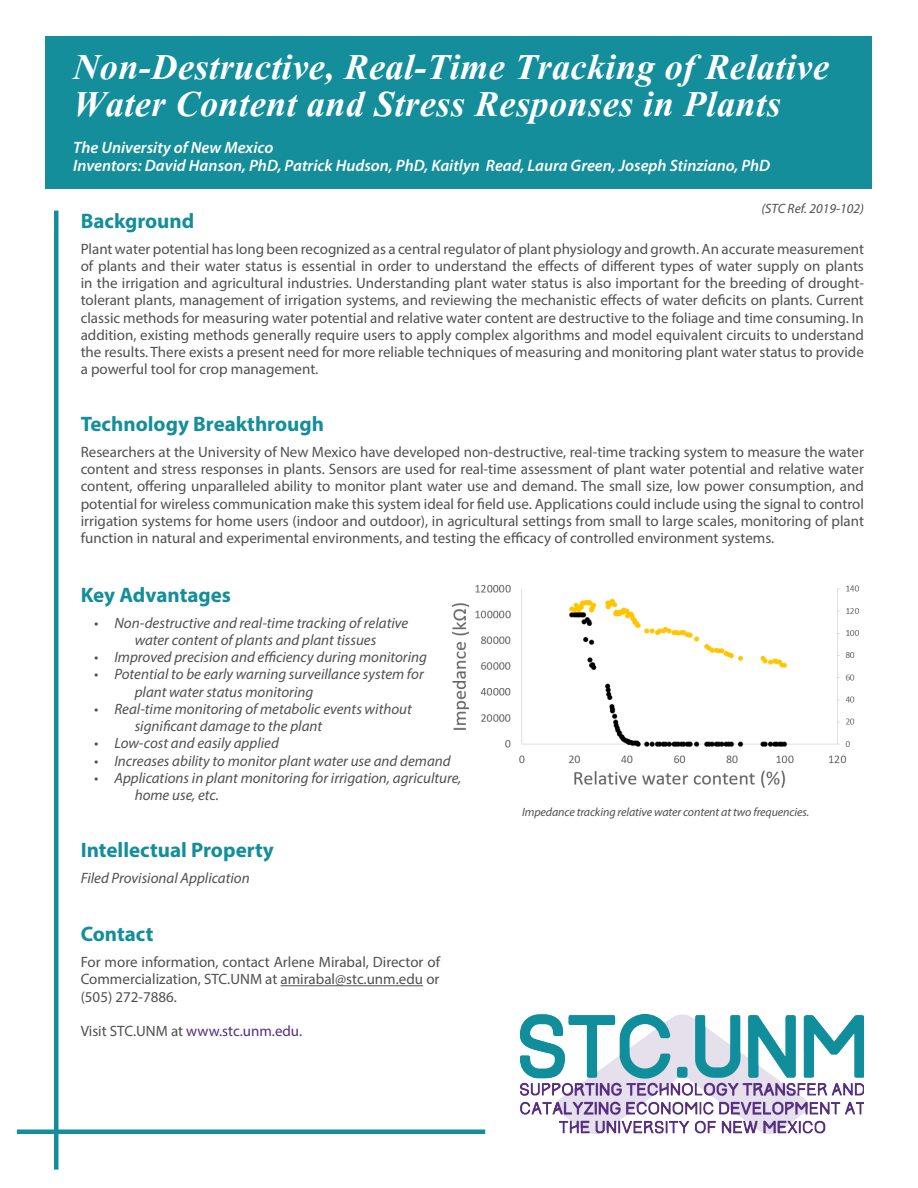
<style>
.page{position:relative;width:918px;height:1188px;background:#fff}
.page>*{position:absolute;margin:0;border:0;box-sizing:border-box;transform-origin:0 0}
.t1{font:700 45px/37.5px "Vijaya";letter-spacing:.01em;color:#fff}
.t2{font:700 21px "Myriad Pro";color:#138e9a}
.t3{font:italic 600 16.5px "Myriad Pro";color:#fff}
.t4{font:15px/17.2px "Myriad Pro";color:#505052;text-align:justify}
.t5{font:italic 15px/17.2px "Myriad Pro";color:#505052}
.t6{font:italic 13.5px "Myriad Pro";color:#505052}
.t7{font:italic 12px "Myriad Pro";letter-spacing:-.01em;color:#505052}
.s1{color:#562d81}
</style>
<div class="page">
<div style="left:45px;top:37px;width:827px;height:152px;background:#138e9a"></div>
<hr style="left:54px;top:211px;width:4px;height:959px;background:#138e9a">
<img style="left:521px;top:1014px;width:343px;height:120px">
<hr style="left:17px;top:1130px;width:468px;height:4px;background:#138e9a">
<hr style="left:281px;top:985px;width:142px;height:1px;background:#505052">
<img style="left:451px;top:585px;width:408px;height:203px">
<p class="t1" style="left:73px;top:43px;width:757px">Non-Destructive, Real-Time Tracking of Relative<br>Water Content and Stress Responses in Plants</p>
<p class="t3" style="left:73px;top:137px;width:202px">The University of New Mexico</p>
<p class="t3" style="left:73px;top:155px;width:699px">Inventors: David Hanson, PhD, Patrick Hudson, PhD, Kaitlyn Read, Laura Green, Joseph Stinziano, PhD</p>
<p class="t6" style="left:761px;top:200px;width:104px">(STC Ref. 2019-102)</p>
<p class="t2" style="left:81px;top:208px;width:115px">Background</p>
<p class="t4" style="left:81px;top:240px;width:785px">Plant water potential has long been recognized as a central regulator of plant physiology and growth. An accurate measurement of plants and their water status is essential in order to understand the effects of different types of water supply on plants in the irrigation and agricultural industries. Understanding plant water status is also important for the breeding of drought&shy;tolerant plants, management of irrigation systems, and reviewing the mechanistic effects of water deficits on plants. Current classic methods for measuring water potential and relative water content are destructive to the foliage and time consuming. In addition, existing methods generally require users to apply complex algorithms and model equivalent circuits to understand the results. There exists a present need for more reliable techniques of measuring and monitoring plant water status to provide a powerful tool for crop management.</p>
<p class="t2" style="left:81px;top:410px;width:245px">Technology Breakthrough</p>
<p class="t4" style="left:81px;top:443px;width:785px">Researchers at the University of New Mexico have developed non-destructive, real-time tracking system to measure the water content and stress responses in plants. Sensors are used for real-time assessment of plant water potential and relative water content, offering unparalleled ability to monitor plant water use and demand. The small size, low power consumption, and potential for wireless communication make this system ideal for field use. Applications could include using the signal to control irrigation systems for home users (indoor and outdoor), in agricultural settings from small to large scales, monitoring of plant function in natural and experimental environments, and testing the efficacy of controlled environment systems.</p>
<p class="t2" style="left:81px;top:581px;width:152px">Key Advantages</p>
<p class="t5" style="left:94px;top:614px;width:316px">• Non-destructive and real-time tracking of relative</p>
<p class="t5" style="left:135px;top:631px;width:243px">water content of plants and plant tissues</p>
<p class="t5" style="left:94px;top:648px;width:334px">• Improved precision and efficiency during monitoring</p>
<p class="t5" style="left:94px;top:665px;width:331px">• Potential to be early warning surveillance system for</p>
<p class="t5" style="left:135px;top:683px;width:180px">plant water status monitoring</p>
<p class="t5" style="left:94px;top:700px;width:319px">• Real-time monitoring of metabolic events without</p>
<p class="t5" style="left:135px;top:717px;width:189px">significant damage to the plant</p>
<p class="t5" style="left:94px;top:734px;width:186px">• Low-cost and easily applied</p>
<p class="t5" style="left:94px;top:752px;width:358px">• Increases ability to monitor plant water use and demand</p>
<p class="t5" style="left:135px;top:769px;width:328px;text-indent:-41px">• Applications in plant monitoring for irrigation, agriculture, home use, etc.</p>
<p class="t2" style="left:81px;top:837px;width:195px">Intellectual Property</p>
<p class="t5" style="left:81px;top:869px;width:171px">Filed Provisional Application</p>
<p class="t2" style="left:81px;top:920px;width:74px">Contact</p>
<p class="t4" style="left:81px;top:953px;width:361px">For more information, contact Arlene Mirabal, Director of<br>Commercialization, STC.UNM at amirabal@stc.unm.edu or</p>
<p class="t4" style="left:81px;top:988px;width:98px">(505) 272-7886.</p>
<p class="t4" style="left:81px;top:1022px;width:223px">Visit STC.UNM at <span class="s1">www.stc.unm.edu</span>.</p>
<p class="t7" style="left:522px;top:805px;width:289px">Impedance tracking relative water content at two frequencies.</p>
</div>
